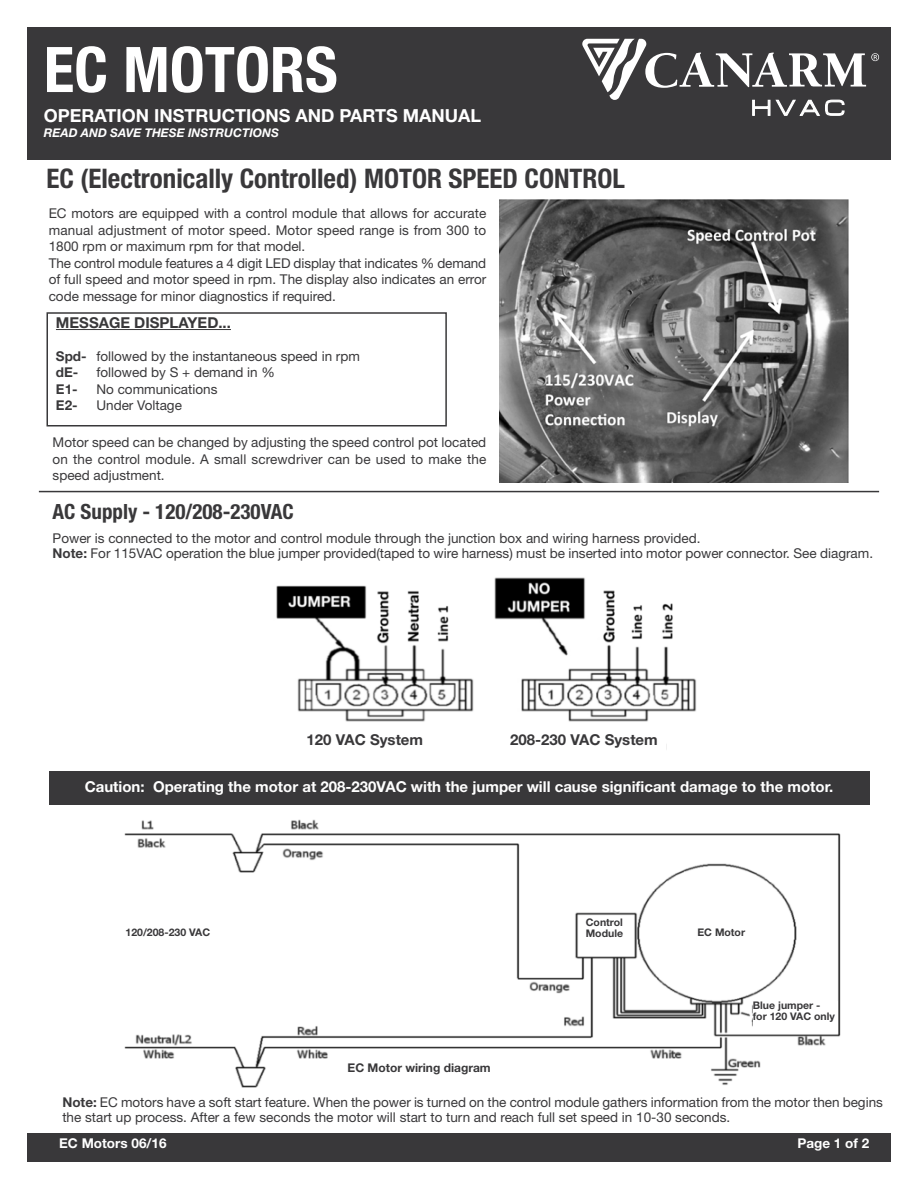
<style>
.page{position:relative;width:918px;height:1188px;background:#fff}
.page>*{position:absolute;margin:0;border:0;box-sizing:border-box;transform-origin:0 0}
.t1{font:700 condensed 63px "Helvetica Neue";color:#fff}
.t2{font:700 condensed 27px "Helvetica Neue";color:#39383a}
.t3{font:700 condensed 21px "Helvetica Neue";color:#39383a}
.t4{font:700 18px "Helvetica Neue";color:#fff}
.t5{font:700 15px "Helvetica Neue";color:#fff}
.t6{font:700 15px "Helvetica Neue";color:#39383a}
.t7{font:13.5px/16.5px "Helvetica Neue";color:#39383a}
.t8{font:700 13.5px "Helvetica Neue";color:#fff}
.t9{font:700 13.5px "Helvetica Neue";color:#39383a}
.t10{font:italic 700 12px "Helvetica Neue";color:#fff}
.t11{font:700 12px "Helvetica Neue";color:#39383a}
.t12{font:700 10.5px/11.1px "Helvetica Neue";color:#39383a}
.s1{font-weight:700}
</style>
<div class="page">
<div style="left:49px;top:772px;width:820px;height:33px;background:#39383a"></div>
<hr style="left:39px;top:491px;width:840px;height:1px;background:#39383a">
<hr style="left:56px;top:329px;width:175px;height:1px;background:#39383a">
<div style="left:27px;top:1134px;width:864px;height:28px;background:#39383a"></div>
<img style="left:500px;top:199px;width:348px;height:283px">
<div style="left:46px;top:312px;width:401px;height:115px;border:2px solid #39383a"></div>
<img style="left:276px;top:577px;width:421px;height:173px">
<img style="left:124px;top:819px;width:717px;height:269px">
<div style="left:27px;top:27px;width:864px;height:132px;background:#39383a"></div>
<svg style="left:582px;top:39px;width:297px;height:77px"></svg>
<div style="left:307px;top:734px;width:155px;height:27px;background:#fff"></div>
<div style="left:510px;top:734px;width:155px;height:27px;background:#fff"></div>
<div style="left:126px;top:928px;width:120px;height:26px;background:#fff"></div>
<div style="left:348px;top:1063px;width:205px;height:26px;background:#fff"></div>
<div style="left:586px;top:918px;width:47px;height:26px;background:#fff"></div>
<div style="left:698px;top:928px;width:62px;height:26px;background:#fff"></div>
<div style="left:753px;top:1001px;width:85px;height:31px;background:#fff"></div>
<h1 class="t1" style="left:44px;top:47px;width:295px">EC MOTORS</h1>
<h3 class="t4" style="left:44px;top:109px;width:439px">OPERATION INSTRUCTIONS AND PARTS MANUAL</h3>
<p class="t10" style="left:44px;top:128px;width:237px">READ AND SAVE THESE INSTRUCTIONS</p>
<h2 class="t2" style="left:46px;top:169px;width:580px">EC (Electronically Controlled) MOTOR SPEED CONTROL</h2>
<p class="t7" style="left:49px;top:207px;width:439px">EC motors are equipped with a control module that allows for accurate manual adjustment of motor speed. Motor speed range is from 300 to 1800 rpm or maximum rpm for that model.<br>The control module features a 4 digit LED display that indicates % demand of full speed and motor speed in rpm. The display also indicates an error code message for minor diagnostics if required.</p>
<p class="t6" style="left:56px;top:317px;width:177px">MESSAGE DISPLAYED...</p>
<p class="t7" style="left:56px;top:349px;width:306px"><span class="s1">Spd-</span> followed by the instantaneous speed in rpm <span class="s1">dE-</span></p>
<p class="t7" style="left:96px;top:366px;width:180px">followed by S + demand in %</p>
<p class="t9" style="left:56px;top:384px;width:23px">E1-</p>
<p class="t7" style="left:96px;top:382px;width:123px">No communications</p>
<p class="t9" style="left:56px;top:401px;width:23px">E2-</p>
<p class="t7" style="left:96px;top:399px;width:87px">Under Voltage</p>
<p class="t7" style="left:53px;top:436px;width:435px;text-align:justify">Motor speed can be changed by adjusting the speed control pot located on the control module. A small screwdriver can be used to make the speed adjustment.</p>
<h3 class="t3" style="left:53px;top:504px;width:243px">AC Supply - 120/208-230VAC</h3>
<p class="t7" style="left:53px;top:532px;width:822px;line-height:15px">Power is connected to the motor and control module through the junction box and wiring harness provided.<br><span class="s1">Note:</span> For 115VAC operation the blue jumper provided(taped to wire harness) must be inserted into motor power connector. See diagram.</p>
<p class="t6" style="left:307px;top:734px;width:118px">120 VAC System</p>
<p class="t6" style="left:510px;top:734px;width:149px">208-230 VAC System</p>
<p class="t5" style="left:85px;top:782px;width:750px">Caution: Operating the motor at 208-230VAC with the jumper will cause significant damage to the motor.</p>
<p class="t12" style="left:126px;top:927px;width:86px">120/208-230 VAC</p>
<p class="t11" style="left:348px;top:1063px;width:145px">EC Motor wiring diagram</p>
<p class="t12" style="left:586px;top:917px;width:39px">Control<br>Module</p>
<p class="t12" style="left:698px;top:927px;width:49px">EC Motor</p>
<p class="t12" style="left:753px;top:1000px;width:84px">Blue jumper - for 120 VAC only</p>
<p class="t7" style="left:62px;top:1096px;width:822px;line-height:15px"><span class="s1">Note:</span> EC motors have a soft start feature. When the power is turned on the control module gathers information from the motor then begins the start up process. After a few seconds the motor will start to turn and reach full set speed in 10-30 seconds.</p>
<p class="t8" style="left:59px;top:1138px;width:109px">EC Motors 06/16</p>
<p class="t8" style="left:797px;top:1138px;width:73px">Page 1 of 2</p>
</div>
